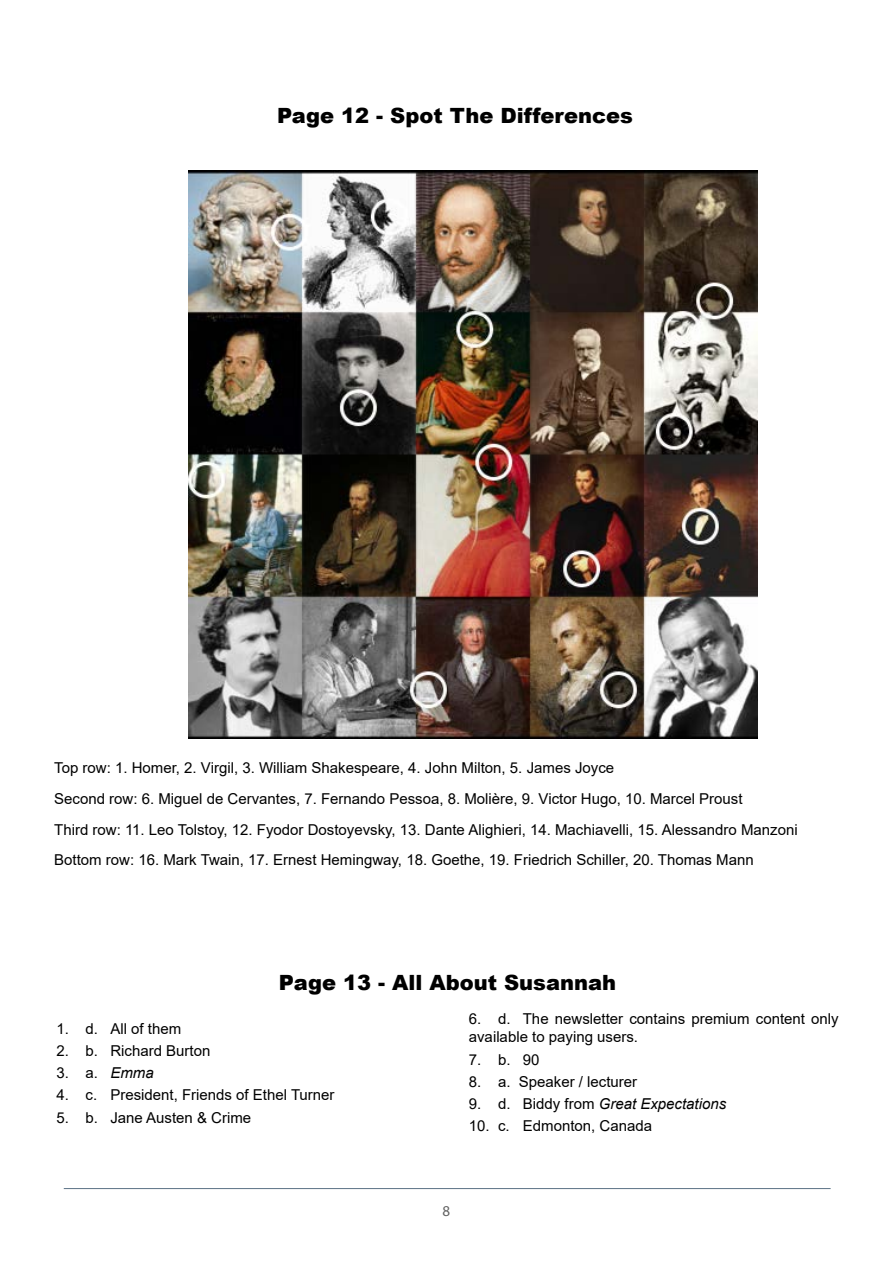
<style>
.page{position:relative;width:893px;height:1263px;background:#fff}
.page>*{position:absolute;margin:0;border:0;box-sizing:border-box;transform-origin:0 0}
.t1{font:900 21px "Arial";color:#000}
.t2{font:15px/30.8px "Arial";color:#000}
.t3{font:italic 15px "Arial";color:#000}
.t4{font:15px "Myriad Pro";color:#616161}
.s1{font-style:italic}
.s2{font-style:normal}
</style>
<div class="page">
<hr style="left:64px;top:1188px;width:767px;height:1px;background:#5b7285">
<img style="left:189px;top:170px;width:568px;height:569px">
<h1 class="t1" style="left:277px;top:108px;width:357px">Page 12 - Spot The Differences</h1>
<p class="t2" style="left:54px;top:752px;width:745px">Top row: 1. Homer, 2. Virgil, 3. William Shakespeare, 4. John Milton, 5. James Joyce<br>Second row: 6. Miguel de Cervantes, 7. Fernando Pessoa, 8. Molière, 9. Victor Hugo, 10. Marcel Proust<br>Third row: 11. Leo Tolstoy, 12. Fyodor Dostoyevsky, 13. Dante Alighieri, 14. Machiavelli, 15. Alessandro Manzoni Bottom row: 16. Mark Twain, 17. Ernest Hemingway, 18. Goethe, 19. Friedrich Schiller, 20. Thomas Mann</p>
<h1 class="t1" style="left:279px;top:975px;width:339px">Page 13 - All About Susannah</h1>
<p class="t2" style="left:56px;top:1014px;width:126px">1. d. All of them</p>
<p class="t2" style="left:56px;top:1037px;width:156px">2. b. Richard Burton</p>
<p class="t2" style="left:56px;top:1059px;width:99px">3. a. <span class="s1">Emma</span></p>
<p class="t2" style="left:56px;top:1080px;width:280px">4. c. President, Friends of Ethel Turner</p>
<p class="t2" style="left:56px;top:1102px;width:196px">5. b. Jane Austen &amp; Crime</p>
<p class="t2" style="left:469px;top:1011px;width:371px;line-height:18px">6. d. The newsletter contains premium content only available to paying users.</p>
<p class="t2" style="left:469px;top:1045px;width:72px">7. b. 90</p>
<p class="t2" style="left:469px;top:1068px;width:170px">8. a. Speaker / lecturer</p>
<p class="t3" style="left:469px;top:1098px;width:259px"><span class="s2">9. d. Biddy from</span> Great Expectations</p>
<p class="t2" style="left:469px;top:1111px;width:185px">10. c. Edmonton, Canada</p>
<p class="t4" style="left:443px;top:1202px;width:9px">8</p>
</div>
